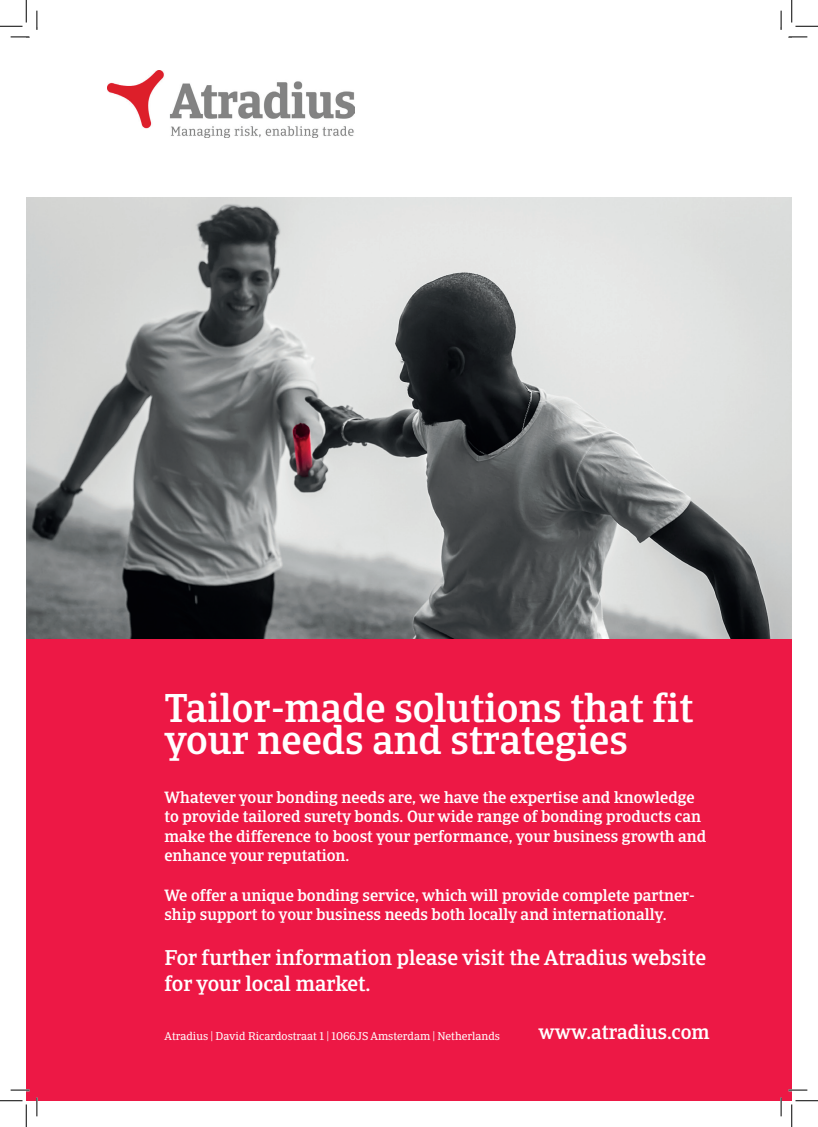
<style>
.page{position:relative;width:818px;height:1127px;background:#fff}
.page>*{position:absolute;margin:0;border:0;box-sizing:border-box;transform-origin:0 0}
.t1{font:500 40px/32.5px "Catalana";color:#fff}
.t2{font:500 21.25px/25.5px "Catalana";color:#fff}
.t3{font:500 20px "Catalana";color:#fff}
.t4{font:500 16.25px/19.5px "Catalana";color:#fff}
.t5{font:11.25px "Catalana";color:#fff}
</style>
<div class="page">
<img style="left:26px;top:197px;width:765px;height:442px">
<div style="left:26px;top:639px;width:766px;height:461px;background:#ed1845"></div>
<img style="left:108px;top:71px;width:246px;height:66px">
<svg style="left:11px;top:36px;width:18px;height:2px"></svg>
<svg style="left:788px;top:36px;width:19px;height:2px"></svg>
<svg style="left:11px;top:1089px;width:18px;height:2px"></svg>
<svg style="left:788px;top:1089px;width:19px;height:2px"></svg>
<svg style="left:36px;top:11px;width:2px;height:19px"></svg>
<svg style="left:36px;top:1097px;width:2px;height:18px"></svg>
<svg style="left:780px;top:11px;width:2px;height:19px"></svg>
<svg style="left:780px;top:1097px;width:2px;height:18px"></svg>
<svg style="left:0;top:0;width:27px;height:27px"></svg>
<svg style="left:0;top:1100px;width:27px;height:26px"></svg>
<svg style="left:791px;top:0;width:27px;height:27px"></svg>
<svg style="left:791px;top:1100px;width:27px;height:26px"></svg>
<h1 class="t1" style="left:164px;top:692px;width:530px">Tailor-made solutions that fit your needs and strategies</h1>
<p class="t4" style="left:164px;top:787px;width:543px">Whatever your bonding needs are, we have the expertise and knowledge to provide tailored surety bonds. Our wide range of bonding products can make the difference to boost your performance, your business growth and enhance your reputation.</p>
<p class="t4" style="left:164px;top:885px;width:532px">We offer a unique bonding service, which will provide complete partner&shy;ship support to your business needs both locally and internationally.</p>
<h2 class="t2" style="left:164px;top:944px;width:543px">For further information please visit the Atradius website for your local market.</h2>
<p class="t5" style="left:164px;top:1029px;width:337px">Atradius | David Ricardostraat 1 | 1066JS Amsterdam | Netherlands</p>
<p class="t3" style="left:539px;top:1019px;width:173px">www.atradius.com</p>
</div>
